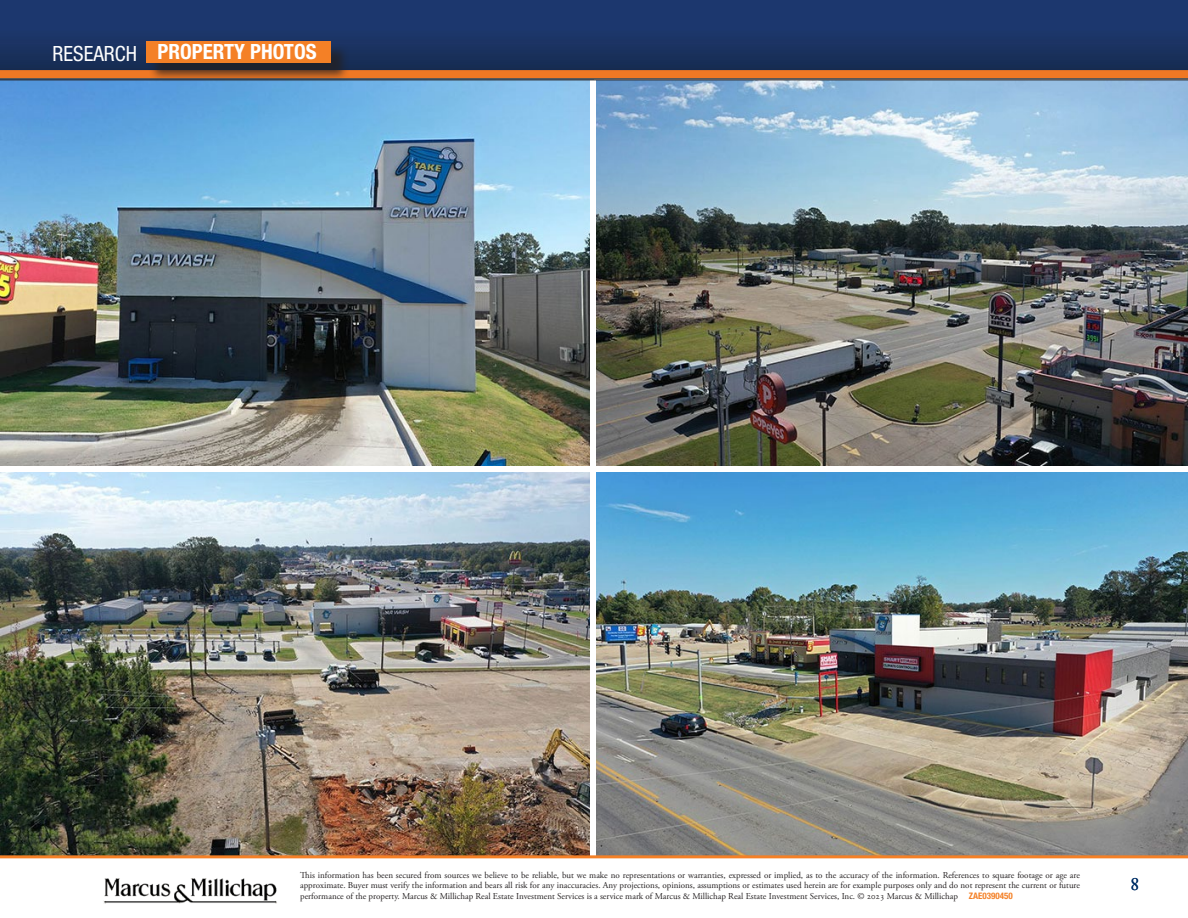
<style>
.page{position:relative;width:1188px;height:918px;background:#fff}
.page>*{position:absolute;margin:0;border:0;box-sizing:border-box;transform-origin:0 0}
.t1{font:700 condensed 21px "Helvetica Neue LT Std";color:#fff}
.t2{font:condensed 21px "Helvetica Neue LT Std";color:#fff}
.t3{font:19.5px "Adobe Garamond Pro";color:#003067}
.t4{font:9px/10.8px "Adobe Garamond Pro";color:#231f20;text-align:justify}
.s1{font-family:"Helvetica Neue LT Std";font-weight:700;font-stretch:condensed;color:#f48026}
</style>
<div class="page">
<img style="left:88px;top:858px;width:205px;height:46px">
<img style="left:0;top:81px;width:590px;height:774px">
<img style="left:596px;top:81px;width:592px;height:774px">
<div style="left:0;top:466px;width:1188px;height:6px;background:#fff"></div>
<div style="left:0;top:0;width:1188px;height:81px;background:#231f20;opacity:.75"></div>
<img style="left:0;top:0;width:1188px;height:78px">
<div style="left:149px;top:44px;width:200px;height:38px;background:#231f20;opacity:.75"></div>
<div style="left:146px;top:41px;width:185px;height:22px;background:#f48026"></div>
<hr style="left:0;top:855px;width:1188px;height:3px;background:#f48026">
<p class="t2" style="left:53px;top:41px;width:86px">RESEARCH</p>
<p class="t1" style="left:158px;top:39px;width:160px">PROPERTY PHOTOS</p>
<p class="t4" style="left:300px;top:870px;width:781px">This information has been secured from sources we believe to be reliable, but we make no representations or warranties, expressed or implied, as to the accuracy of the information. References to square footage or age are approximate. Buyer must verify the information and bears all risk for any inaccuracies. Any projections, opinions, assumptions or estimates used herein are for example purposes only and do not represent the current or future performance of the property. Marcus &amp; Millichap Real Estate Investment Services is a service mark of Marcus &amp; Millichap Real Estate Investment Services, Inc. © 2023 Marcus &amp; Millichap <span class="s1">ZAE0390450</span></p>
<p class="t3" style="left:1130px;top:872px;width:11px">8</p>
</div>
